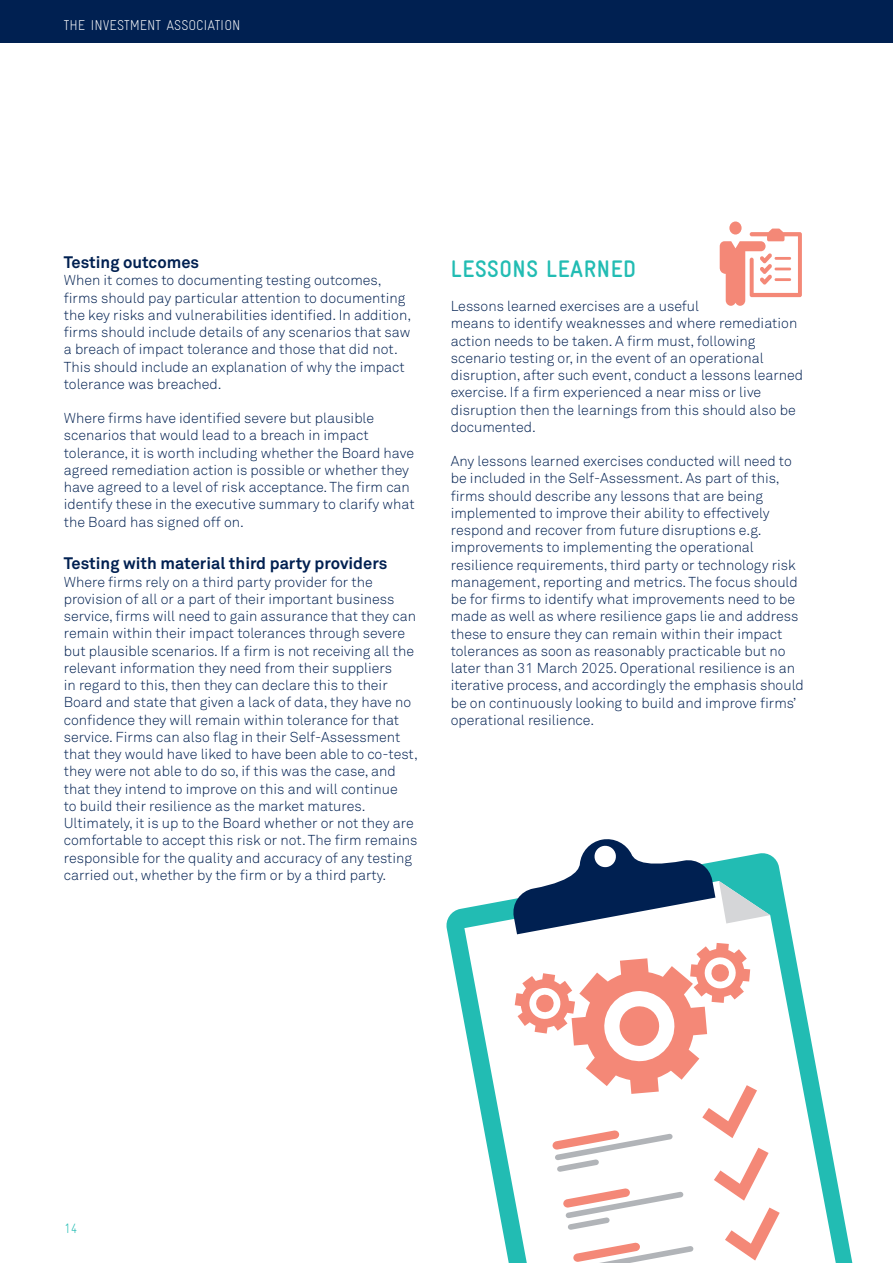
<style>
.page{position:relative;width:893px;height:1263px;background:#fff}
.page>*{position:absolute;margin:0;border:0;box-sizing:border-box;transform-origin:0 0}
.t1{font:700 24px "Gravur Condensed";letter-spacing:.02em;color:#22bcb3}
.t2{font:700 16.5px "Akkurat Std";color:#002051}
.t3{font:300 14.25px/17.2px "Akkurat Std";color:#002051}
.t4{font:300 14.25px "Gravur Condensed";color:#fff}
.t5{font:300 13.5px "Gravur Condensed";color:#22bcb3}
</style>
<div class="page">
<div style="left:0;top:0;width:893px;height:43px;background:#002051"></div>
<div style="left:729px;top:221px;width:13px;height:14px;background:#f48877;border-radius:50%"></div>
<svg style="left:720px;top:229px;width:82px;height:77px"></svg>
<svg style="left:446px;top:855px;width:407px;height:408px"></svg>
<svg style="left:464px;top:881px;width:372px;height:382px"></svg>
<svg style="left:511px;top:839px;width:259px;height:95px"></svg>
<svg style="left:515px;top:943px;width:265px;height:320px"></svg>
<p class="t4" style="left:64px;top:17px;width:178px">THE INVESTMENT ASSOCIATION</p>
<p class="t2" style="left:64px;top:252px;width:137px">Testing outcomes</p>
<p class="t3" style="left:64px;top:272px;width:349px">When it comes to documenting testing outcomes, firms should pay particular attention to documenting the key risks and vulnerabilities identified. In addition, firms should include details of any scenarios that saw a breach of impact tolerance and those that did not.<br>This should include an explanation of why the impact tolerance was breached.</p>
<p class="t3" style="left:64px;top:409px;width:352px">Where firms have identified severe but plausible scenarios that would lead to a breach in impact tolerance, it is worth including whether the Board have agreed remediation action is possible or whether they have agreed to a level of risk acceptance. The firm can identify these in the executive summary to clarify what the Board has signed off on.</p>
<p class="t2" style="left:64px;top:553px;width:325px">Testing with material third party providers</p>
<p class="t3" style="left:64px;top:573px;width:356px">Where firms rely on a third party provider for the provision of all or a part of their important business service, firms will need to gain assurance that they can remain within their impact tolerances through severe but plausible scenarios. If a firm is not receiving all the relevant information they need from their suppliers<br>in regard to this, then they can declare this to their Board and state that given a lack of data, they have no confidence they will remain within tolerance for that service. Firms can also flag in their Self-Assessment that they would have liked to have been able to co-test, they were not able to do so, if this was the case, and that they intend to improve on this and will continue<br>to build their resilience as the market matures.<br>Ultimately, it is up to the Board whether or not they are comfortable to accept this risk or not. The firm remains responsible for the quality and accuracy of any testing carried out, whether by the firm or by a third party.</p>
<p class="t1" style="left:451px;top:255px;width:187px">LESSONS LEARNED</p>
<p class="t3" style="left:451px;top:298px;width:354px">Lessons learned exercises are a useful<br>means to identify weaknesses and where remediation action needs to be taken. A firm must, following scenario testing or, in the event of an operational disruption, after such event, conduct a lessons learned exercise. If a firm experienced a near miss or live disruption then the learnings from this should also be documented.</p>
<p class="t3" style="left:451px;top:453px;width:355px">Any lessons learned exercises conducted will need to be included in the Self-Assessment. As part of this, firms should describe any lessons that are being implemented to improve their ability to effectively respond and recover from future disruptions e.g. improvements to implementing the operational resilience requirements, third party or technology risk management, reporting and metrics. The focus should be for firms to identify what improvements need to be made as well as where resilience gaps lie and address these to ensure they can remain within their impact tolerances as soon as reasonably practicable but no later than 31 March 2025. Operational resilience is an iterative process, and accordingly the emphasis should be on continuously looking to build and improve firms’ operational resilience.</p>
<p class="t5" style="left:64px;top:1220px;width:15px">14</p>
</div>
